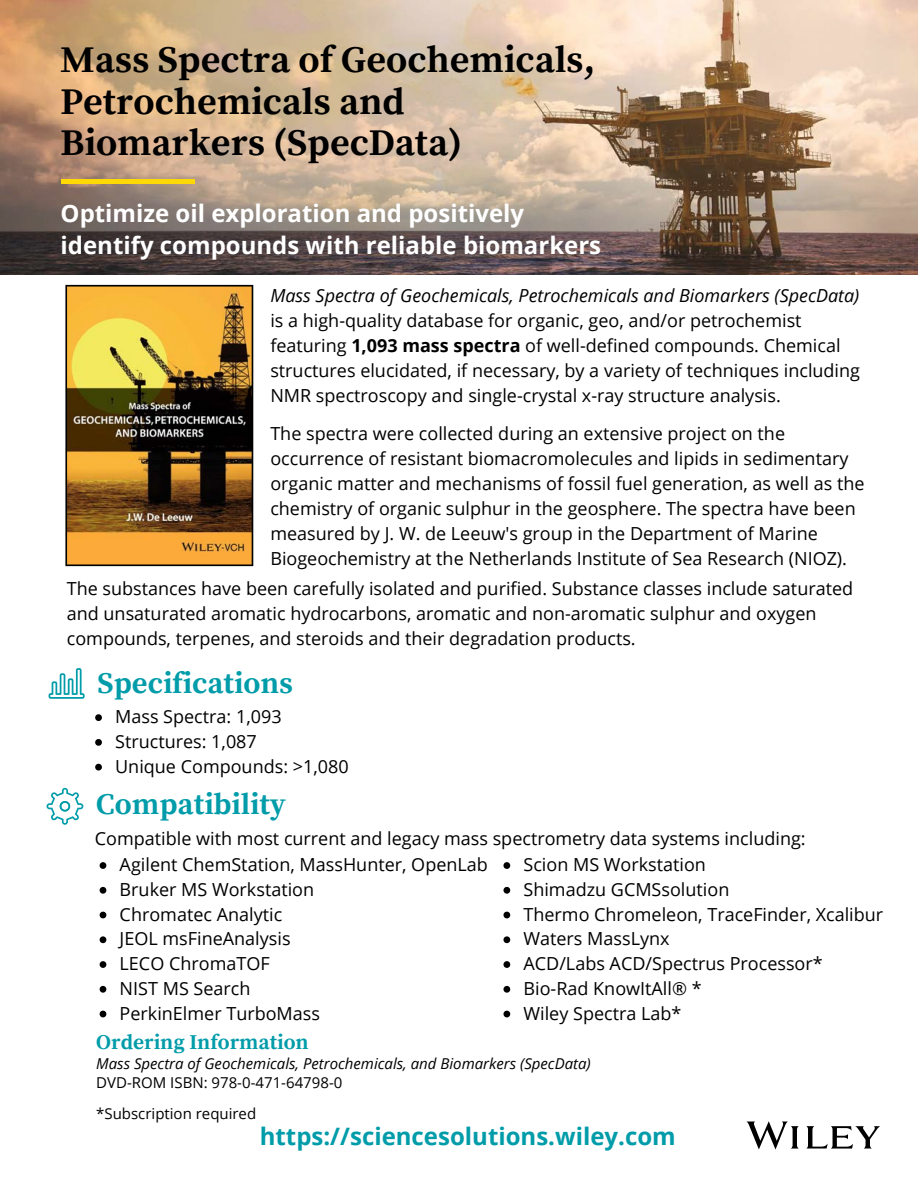
<style>
.page{position:relative;width:918px;height:1188px;background:#fff}
.page>*{position:absolute;margin:0;border:0;box-sizing:border-box;transform-origin:0 0}
.t1{font:700 37.5px/41.2px "Source Serif Pro";color:#000}
.t2{font:700 30px "Source Serif Pro";color:#009ca9}
.t3{font:700 24px/32.7px "Open Sans";color:#fff}
.t4{font:700 24px "Open Sans";color:#009ca9}
.t5{font:700 21px "Source Serif Pro";color:#009ca9}
.t6{font:18px/24.8px "Open Sans";color:#000}
.t7{font:italic 18px "Open Sans";color:#000}
.t8{font:italic 15px "Open Sans";color:#000}
.t9{font:15px/30.5px "Open Sans";color:#000}
.s1{font-weight:700}
</style>
<div class="page">
<img style="left:0;top:0;width:918px;height:275px">
<div style="left:61px;top:179px;width:134px;height:5px;background:#ffd905"></div>
<svg style="left:747px;top:1121px;width:133px;height:28px"></svg>
<svg style="left:49px;top:668px;width:36px;height:31px"></svg>
<svg style="left:95px;top:714px;width:7px;height:7px"></svg>
<svg style="left:95px;top:739px;width:7px;height:7px"></svg>
<svg style="left:95px;top:764px;width:7px;height:7px"></svg>
<svg style="left:47px;top:788px;width:36px;height:37px"></svg>
<svg style="left:100px;top:862px;width:6px;height:7px"></svg>
<svg style="left:100px;top:887px;width:6px;height:7px"></svg>
<svg style="left:100px;top:912px;width:6px;height:6px"></svg>
<svg style="left:100px;top:936px;width:6px;height:7px"></svg>
<svg style="left:100px;top:961px;width:6px;height:7px"></svg>
<svg style="left:100px;top:986px;width:6px;height:7px"></svg>
<svg style="left:100px;top:1011px;width:6px;height:6px"></svg>
<svg style="left:503px;top:862px;width:7px;height:7px"></svg>
<svg style="left:503px;top:887px;width:7px;height:7px"></svg>
<svg style="left:503px;top:912px;width:7px;height:6px"></svg>
<svg style="left:503px;top:936px;width:7px;height:7px"></svg>
<svg style="left:503px;top:961px;width:7px;height:7px"></svg>
<svg style="left:503px;top:986px;width:7px;height:7px"></svg>
<svg style="left:503px;top:1011px;width:7px;height:6px"></svg>
<img style="left:65px;top:285px;width:188px;height:281px">
<h1 class="t1" style="left:61px;top:41px;width:536px">Mass Spectra of Geochemicals,<br>Petrochemicals and<br>Biomarkers (SpecData)</h1>
<h3 class="t3" style="left:61px;top:196px;width:542px">Optimize oil exploration and positively identify compounds with reliable biomarkers</h3>
<p class="t7" style="left:270px;top:284px;width:591px">Mass Spectra of Geochemicals, Petrochemicals and Biomarkers (SpecData)</p>
<p class="t6" style="left:270px;top:308px;width:591px">is a high-quality database for organic, geo, and/or petrochemist featuring <span class="s1">1,093 mass spectra</span> of well-defined compounds. Chemical structures elucidated, if necessary, by a variety of techniques including NMR spectroscopy and single-crystal x-ray structure analysis.</p>
<p class="t6" style="left:270px;top:420px;width:596px">The spectra were collected during an extensive project on the occurrence of resistant biomacromolecules and lipids in sedimentary organic matter and mechanisms of fossil fuel generation, as well as the chemistry of organic sulphur in the geosphere. The spectra have been measured by J. W. de Leeuw's group in the Department of Marine Biogeochemistry at the Netherlands Institute of Sea Research (NIOZ).</p>
<p class="t6" style="left:67px;top:576px;width:788px">The substances have been carefully isolated and purified. Substance classes include saturated and unsaturated aromatic hydrocarbons, aromatic and non-aromatic sulphur and oxygen compounds, terpenes, and steroids and their degradation products.</p>
<h2 class="t2" style="left:98px;top:666px;width:197px">Specifications</h2>
<p class="t6" style="left:115px;top:704px;width:235px">Mass Spectra: 1,093<br>Structures: 1,087<br>Unique Compounds: &gt;1,080</p>
<h2 class="t2" style="left:96px;top:787px;width:191px">Compatibility</h2>
<p class="t6" style="left:120px;top:826px;width:688px;text-indent:-25px">Compatible with most current and legacy mass spectrometry data systems including:<br>Agilent ChemStation, MassHunter, OpenLab<br>Bruker MS Workstation<br>Chromatec Analytic<br>JEOL msFineAnalysis<br>LECO ChromaTOF<br>NIST MS Search<br>PerkinElmer TurboMass</p>
<p class="t6" style="left:524px;top:852px;width:361px">Scion MS Workstation<br>Shimadzu GCMSsolution<br>Thermo Chromeleon, TraceFinder, Xcalibur<br>Waters MassLynx<br>ACD/Labs ACD/Spectrus Processor*<br>Bio-Rad KnowItAll® *<br>Wiley Spectra Lab*</p>
<p class="t5" style="left:96px;top:1030px;width:214px">Ordering Information</p>
<p class="t8" style="left:96px;top:1053px;width:496px">Mass Spectra of Geochemicals, Petrochemicals, and Biomarkers (SpecData)</p>
<p class="t9" style="left:96px;top:1067px;width:248px">DVD-ROM ISBN: 978-0-471-64798-0 *Subscription required</p>
<h3 class="t4" style="left:260px;top:1120px;width:417px">https://sciencesolutions.wiley.com</h3>
</div>
